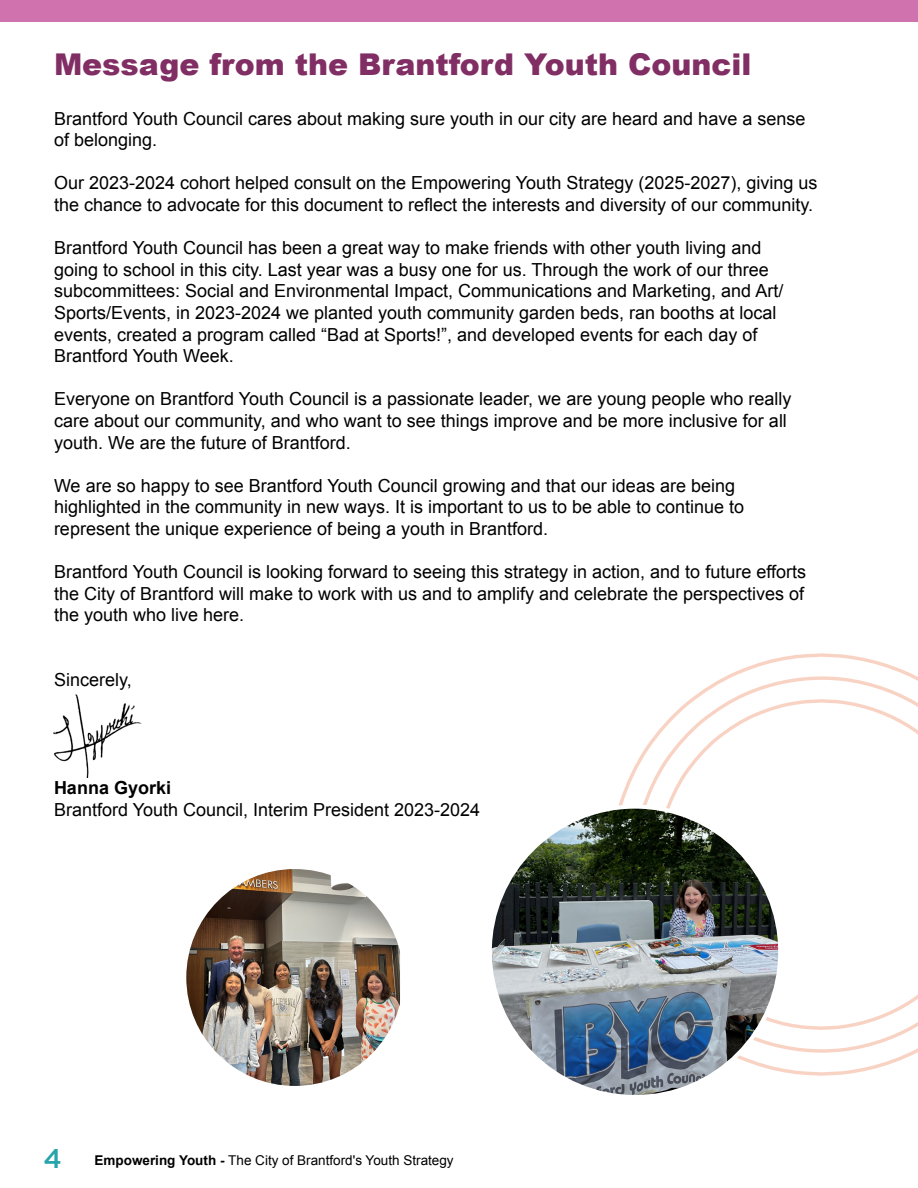
<style>
.page{position:relative;width:918px;height:1188px;background:#fff}
.page>*{position:absolute;margin:0;border:0;box-sizing:border-box;transform-origin:0 0}
.H2_-_Bold_20{font:900 30px "Arial";color:#812e64}
.Paragraph_-_Regular_12{font:18px/21.6px "Arial";color:#000}
.Paragraph_-_Regular_12-2{font:700 18px "Arial";color:#000}
.t1{font:13.5px "Arial";color:#000}
.s1{font-family:"Gotham";font-weight:500;font-size:27px;color:#25a4aa}
.s2{font-weight:700}
</style>
<div class="page">
<div style="left:0;top:0;width:918px;height:22px;background:#cf72ae"></div>
<img style="left:53px;top:694px;width:89px;height:83px">
<img style="left:187px;top:870px;width:213px;height:215px">
<svg style="left:618px;top:653px;width:298px;height:423px"></svg>
<svg style="left:633px;top:674px;width:285px;height:379px"></svg>
<svg style="left:656px;top:699px;width:262px;height:331px"></svg>
<img style="left:490px;top:807px;width:290px;height:290px;border-radius:145px">
<h2 class="H2_-_Bold_20" style="left:54px;top:43px;width:699px">Message from the Brantford Youth Council</h2>
<p class="Paragraph_-_Regular_12" style="left:54px;top:108px;width:753px">Brantford Youth Council cares about making sure youth in our city are heard and have a sense of belonging.</p>
<p class="Paragraph_-_Regular_12" style="left:54px;top:173px;width:765px">Our 2023-2024 cohort helped consult on the Empowering Youth Strategy (2025-2027), giving us the chance to advocate for this document to reflect the interests and diversity of our community.</p>
<p class="Paragraph_-_Regular_12" style="left:54px;top:237px;width:731px">Brantford Youth Council has been a great way to make friends with other youth living and going to school in this city. Last year was a busy one for us. Through the work of our three subcommittees: Social and Environmental Impact, Communications and Marketing, and Art/ Sports/Events, in 2023-2024 we planted youth community garden beds, ran booths at local events, created a program called “Bad at Sports!”, and developed events for each day of Brantford Youth Week.</p>
<p class="Paragraph_-_Regular_12" style="left:54px;top:389px;width:739px">Everyone on Brantford Youth Council is a passionate leader, we are young people who really care about our community, and who want to see things improve and be more inclusive for all youth. We are the future of Brantford.</p>
<p class="Paragraph_-_Regular_12" style="left:54px;top:475px;width:692px">We are so happy to see Brantford Youth Council growing and that our ideas are being highlighted in the community in new ways. It is important to us to be able to continue to represent the unique experience of being a youth in Brantford.</p>
<p class="Paragraph_-_Regular_12" style="left:54px;top:561px;width:754px;text-align:justify">Brantford Youth Council is looking forward to seeing this strategy in action, and to future efforts the City of Brantford will make to work with us and to amplify and celebrate the perspectives of the youth who live here.</p>
<p class="Paragraph_-_Regular_12" style="left:54px;top:669px;width:79px">Sincerely,</p>
<p class="Paragraph_-_Regular_12-2" style="left:54px;top:776px;width:119px">Hanna Gyorki</p>
<p class="Paragraph_-_Regular_12" style="left:54px;top:799px;width:428px">Brantford Youth Council, Interim President 2023-2024</p>
<p class="t1" style="left:44px;top:1152px;width:412px"><span class="s1">4</span> <span class="s2">Empowering Youth -</span> The City of Brantford's Youth Strategy</p>
</div>
